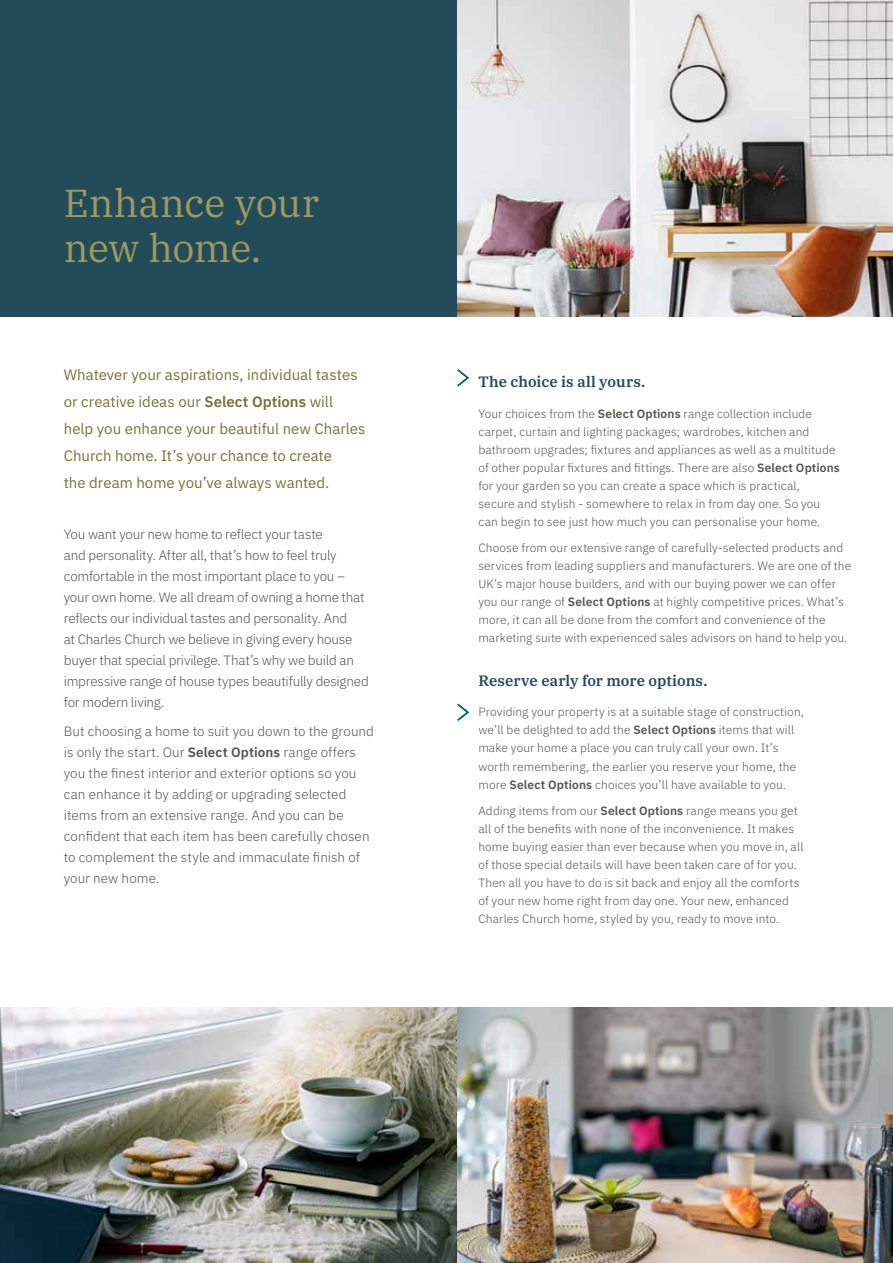
<style>
.page{position:relative;width:893px;height:1263px;background:#fff}
.page>*{position:absolute;margin:0;border:0;box-sizing:border-box;transform-origin:0 0}
.t1{font:39px/45px "IBM Plex Serif";letter-spacing:-.005em;color:#a19959}
.t2{font:15px/27px "IBM Plex Sans";color:#767235}
.t3{font:600 15px "IBM Plex Serif";color:#234c5b}
.t4{font:300 13.5px/21px "IBM Plex Sans";letter-spacing:-.01em;color:#53544b}
.t5{font:300 12px/18px "IBM Plex Sans";letter-spacing:.01em;color:#53544b}
.s1{font-weight:600}
</style>
<div class="page">
<img style="left:0;top:1008px;width:893px;height:255px">
<div style="left:0;top:0;width:457px;height:317px;background:#234c5b"></div>
<svg style="left:457px;top:369px;width:12px;height:18px"></svg>
<svg style="left:457px;top:703px;width:12px;height:18px"></svg>
<img style="left:457px;top:0;width:436px;height:317px">
<h1 class="t1" style="left:64px;top:178px;width:257px">Enhance your new home.</h1>
<p class="t2" style="left:64px;top:359px;width:303px">Whatever your aspirations, individual tastes or creative ideas our <span class="s1">Select Options</span> will help you enhance your beautiful new Charles Church home. It’s your chance to create<br>the dream home you’ve always wanted.</p>
<p class="t4" style="left:64px;top:522px;width:307px">You want your new home to reflect your taste<br>and personality. After all, that’s how to feel truly comfortable in the most important place to you – your own home. We all dream of owning a home that reflects our individual tastes and personality. And<br>at Charles Church we believe in giving every house buyer that special privilege. That’s why we build an impressive range of house types beautifully designed for modern living.</p>
<p class="t4" style="left:64px;top:720px;width:312px">But choosing a home to suit you down to the ground is only the start. Our <span class="s1">Select Options</span> range offers you the finest interior and exterior options so you can enhance it by adding or upgrading selected items from an extensive range. And you can be confident that each item has been carefully chosen to complement the style and immaculate finish of your new home.</p>
<p class="t3" style="left:478px;top:370px;width:168px">The choice is all yours.</p>
<p class="t5" style="left:478px;top:403px;width:363px">Your choices from the <span class="s1">Select Options</span> range collection include carpet, curtain and lighting packages; wardrobes, kitchen and bathroom upgrades; fixtures and appliances as well as a multitude of other popular fixtures and fittings. There are also <span class="s1">Select Options </span>for your garden so you can create a space which is practical,<br>secure and stylish - somewhere to relax in from day one. So you can begin to see just how much you can personalise your home.</p>
<p class="t5" style="left:478px;top:538px;width:374px">Choose from our extensive range of carefully-selected products and services from leading suppliers and manufacturers. We are one of the UK’s major house builders, and with our buying power we can offer you our range of <span class="s1">Select Options</span> at highly competitive prices. What’s more, it can all be done from the comfort and convenience of the marketing suite with experienced sales advisors on hand to help you.</p>
<p class="t3" style="left:478px;top:669px;width:231px">Reserve early for more options.</p>
<p class="t5" style="left:478px;top:702px;width:327px">Providing your property is at a suitable stage of construction, we’ll be delighted to add the <span class="s1">Select Options</span> items that will make your home a place you can truly call your own. It’s worth remembering, the earlier you reserve your home, the more <span class="s1">Select Options</span> choices you’ll have available to you.</p>
<p class="t5" style="left:478px;top:801px;width:327px">Adding items from our <span class="s1">Select Options</span> range means you get all of the benefits with none of the inconvenience. It makes home buying easier than ever because when you move in, all of those special details will have been taken care of for you.<br>Then all you have to do is sit back and enjoy all the comforts of your new home right from day one. Your new, enhanced Charles Church home, styled by you, ready to move into.</p>
</div>
